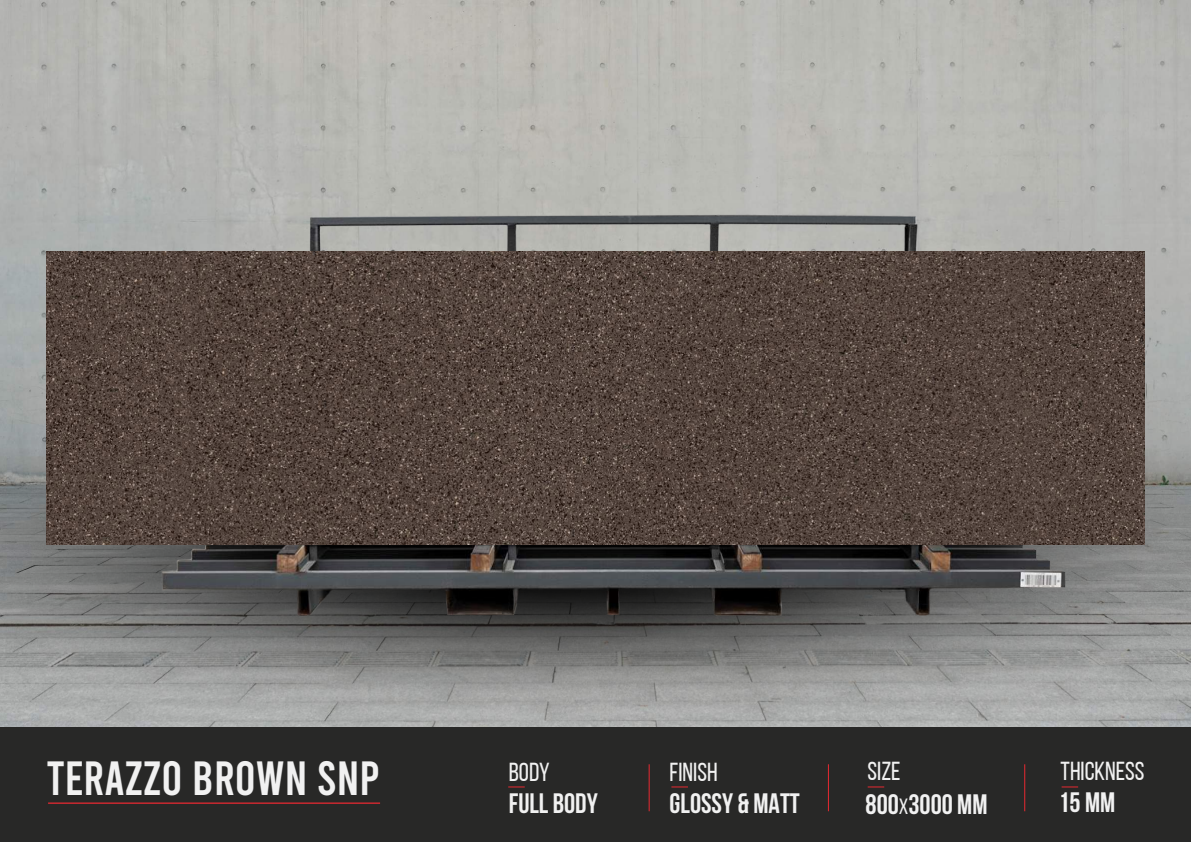
<style>
.page{position:relative;width:1191px;height:842px;background:#fff}
.page>*{position:absolute;margin:0;border:0;box-sizing:border-box;transform-origin:0 0}
.t1{font:48px "Bebas";color:#f1f1f1}
.t2{font:700 28px "Bebas Neue";color:#f1f1f1}
.t3{font:26px "Bebas Neue";color:#f1f1f1}
.s1{font-weight:400;font-size:22px}
</style>
<div class="page">
<img style="left:0;top:0;width:1191px;height:341px">
<img style="left:0;top:341px;width:1191px;height:386px">
<img style="left:0;top:469px;width:1191px;height:228px">
<img style="left:0;top:70px;width:1191px;height:228px">
<img style="left:46px;top:251px;width:1098px;height:293px">
<div style="left:0;top:727px;width:1191px;height:115px;background:#282827"></div>
<hr style="left:828px;top:764px;width:1px;height:47px;background:#e72831">
<hr style="left:648px;top:764px;width:1px;height:47px;background:#e72831">
<hr style="left:1024px;top:764px;width:1px;height:47px;background:#e72831">
<svg style="left:671px;top:786px;width:17px;height:1px"></svg>
<svg style="left:508px;top:786px;width:17px;height:1px"></svg>
<svg style="left:867px;top:786px;width:17px;height:1px"></svg>
<svg style="left:1061px;top:786px;width:17px;height:1px"></svg>
<hr style="left:48px;top:802px;width:332px;height:2px;background:#e72831">
<h1 class="t1" style="left:46px;top:751px;width:335px">TERAZZO BROWN SNP</h1>
<p class="t3" style="left:509px;top:757px;width:43px">BODY</p>
<p class="t2" style="left:509px;top:788px;width:91px">FULL BODY</p>
<p class="t3" style="left:669px;top:757px;width:49px">FINISH</p>
<p class="t2" style="left:669px;top:788px;width:132px">GLOSSY &amp; MATT</p>
<p class="t3" style="left:867px;top:757px;width:34px">SIZE</p>
<p class="t2" style="left:865px;top:788px;width:123px">800<span class="s1">x</span>3000 MM</p>
<p class="t3" style="left:1060px;top:757px;width:86px">THICKNESS</p>
<p class="t2" style="left:1058px;top:787px;width:58px">15 MM</p>
</div>
